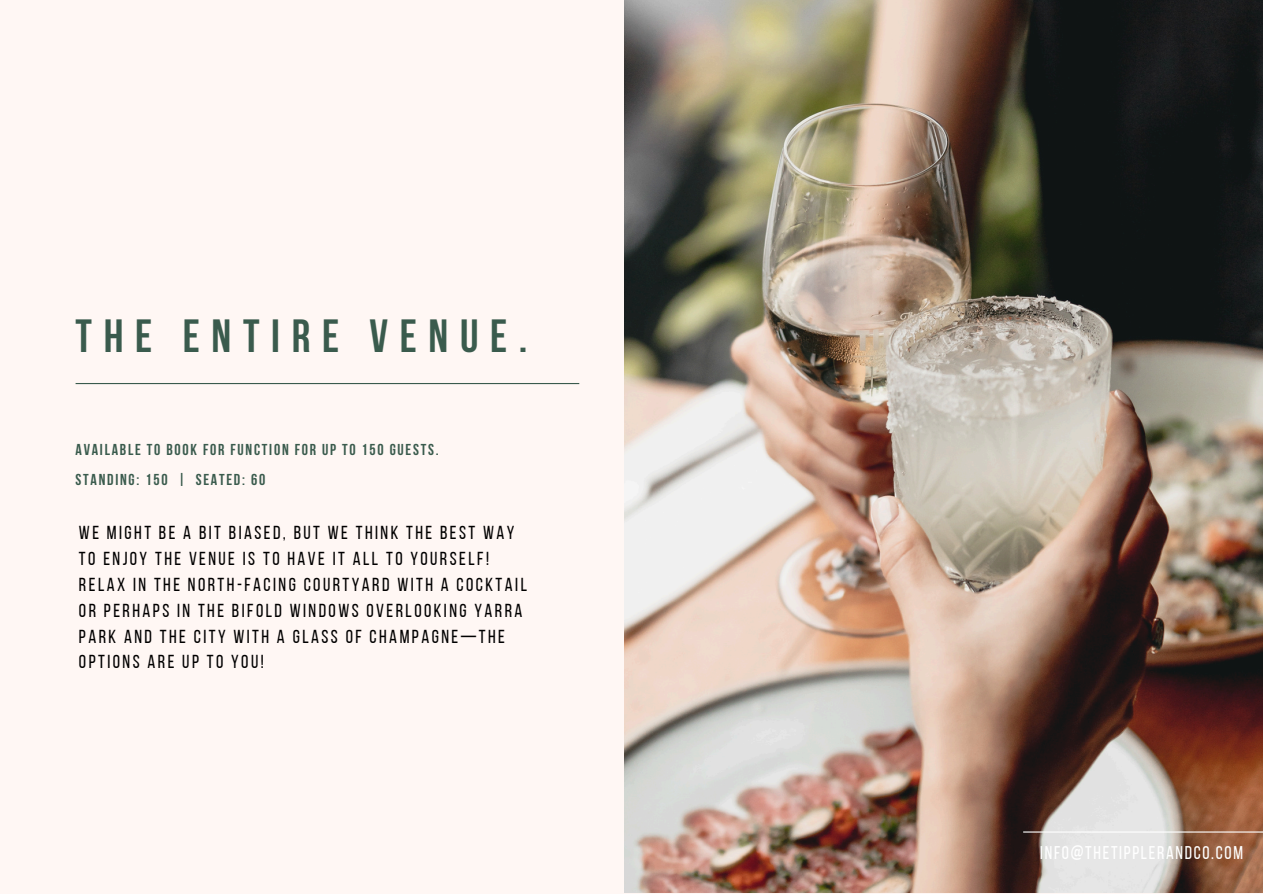
<style>
.page{position:relative;width:1263px;height:894px;background:#fff}
.page>*{position:absolute;margin:0;border:0;box-sizing:border-box;transform-origin:0 0}
.t1{font:700 46.35px "Bebas Neue";letter-spacing:.25em;color:#3a5b4d}
.t2{font:18.75px/25.8px "Bebas Neue";letter-spacing:.13em;color:#000}
.t3{font:18.3px "Bebas Neue";letter-spacing:.095em;color:#fff}
.t4{font:700 15.75px "Bebas Neue";letter-spacing:.11em;color:#3a5b4d}
</style>
<div class="page">
<div style="left:0;top:0;width:1263px;height:893px;background:#fff7f4"></div>
<hr style="left:76px;top:383px;width:503px;height:1px;background:#3a5b4d">
<img style="left:624px;top:0;width:639px;height:892px">
<hr style="left:1023px;top:831px;width:240px;height:1px;background:#fff">
<h1 class="t1" style="left:76px;top:317px;width:453px">THE ENTIRE VENUE.</h1>
<p class="t4" style="left:76px;top:442px;width:365px">AVAILABLE TO BOOK FOR FUNCTION FOR UP TO 150 GUESTS.</p>
<p class="t4" style="left:76px;top:473px;width:191px">STANDING: 150 | SEATED: 60</p>
<h3 class="t2" style="left:79px;top:521px;width:449px">WE MIGHT BE A BIT BIASED, BUT WE THINK THE BEST WAY TO ENJOY THE VENUE IS TO HAVE IT ALL TO YOURSELF!<br>RELAX IN THE NORTH-FACING COURTYARD WITH A COCKTAIL OR PERHAPS IN THE BIFOLD WINDOWS OVERLOOKING YARRA PARK AND THE CITY WITH A GLASS OF CHAMPAGNE—THE OPTIONS ARE UP TO YOU!</h3>
<p class="t3" style="left:1040px;top:845px;width:204px">INFO@THETIPPLERANDCO.COM</p>
</div>
